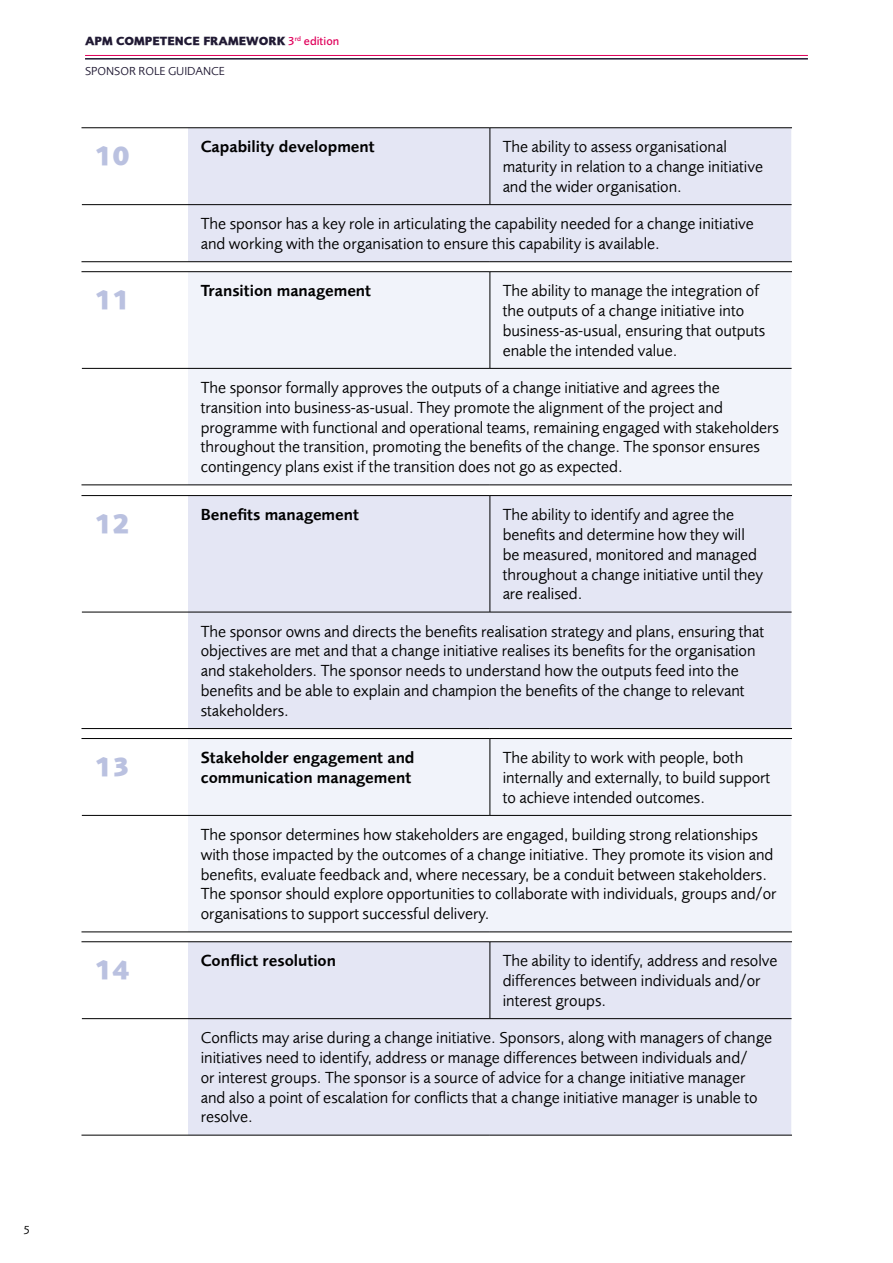
<style>
.page{position:relative;width:893px;height:1263px;background:#fff}
.page>*{position:absolute;margin:0;border:0;box-sizing:border-box;transform-origin:0 0}
.t1{font:800 27px "Foundry Sans";color:#bac1e0}
.t2{font:16.5px/19.8px "Foundry Sans";color:#000}
.t3{font:600 16.5px/19.8px "Foundry Sans";color:#000}
.t4{font:800 12px "Foundry Sans";color:#211a34}
.t5{font:12px "Foundry Sans";color:#211a34}
.t6{font:12px "Foundry Sans";color:#000}
.s1{font-weight:500;color:#e0005b}
</style>
<div class="page">
<hr style="left:85px;top:58px;width:723px;height:2px;background:#211a34">
<hr style="left:85px;top:55px;width:723px;height:1px;background:#e0005b">
<svg style="left:82px;top:128px;width:106px;height:78px"></svg>
<div style="left:188px;top:128px;width:604px;height:133px;background:#e4e6f4"></div>
<hr style="left:490px;top:128px;width:1px;height:76px;background:#000">
<hr style="left:188px;top:204px;width:302px;height:1px;background:#000">
<hr style="left:490px;top:204px;width:302px;height:1px;background:#000">
<hr style="left:81px;top:127px;width:107px;height:1px;background:#000">
<hr style="left:188px;top:127px;width:302px;height:1px;background:#000">
<hr style="left:490px;top:127px;width:302px;height:1px;background:#000">
<hr style="left:81px;top:261px;width:107px;height:1px;background:#000">
<hr style="left:188px;top:261px;width:302px;height:1px;background:#000">
<hr style="left:490px;top:261px;width:302px;height:1px;background:#000">
<hr style="left:82px;top:204px;width:106px;height:1px;background:#000">
<div style="left:188px;top:272px;width:604px;height:213px;background:#f1f3fa"></div>
<hr style="left:490px;top:272px;width:1px;height:96px;background:#000">
<hr style="left:81px;top:271px;width:107px;height:1px;background:#000">
<hr style="left:188px;top:271px;width:302px;height:1px;background:#000">
<hr style="left:490px;top:271px;width:302px;height:1px;background:#000">
<hr style="left:82px;top:368px;width:106px;height:1px;background:#000">
<hr style="left:188px;top:368px;width:302px;height:1px;background:#000">
<hr style="left:490px;top:368px;width:302px;height:1px;background:#000">
<hr style="left:81px;top:485px;width:107px;height:1px;background:#000">
<hr style="left:188px;top:485px;width:302px;height:1px;background:#000">
<hr style="left:490px;top:485px;width:302px;height:1px;background:#000">
<svg style="left:82px;top:496px;width:106px;height:116px"></svg>
<div style="left:188px;top:496px;width:604px;height:232px;background:#e4e6f4"></div>
<hr style="left:490px;top:496px;width:1px;height:116px;background:#000">
<hr style="left:188px;top:612px;width:302px;height:1px;background:#000">
<hr style="left:490px;top:612px;width:302px;height:1px;background:#000">
<hr style="left:81px;top:495px;width:107px;height:1px;background:#000">
<hr style="left:188px;top:495px;width:302px;height:1px;background:#000">
<hr style="left:490px;top:495px;width:302px;height:1px;background:#000">
<hr style="left:81px;top:728px;width:107px;height:1px;background:#000">
<hr style="left:188px;top:728px;width:302px;height:1px;background:#000">
<hr style="left:490px;top:728px;width:302px;height:1px;background:#000">
<hr style="left:82px;top:612px;width:106px;height:1px;background:#000">
<div style="left:188px;top:739px;width:604px;height:193px;background:#f1f3fa"></div>
<hr style="left:490px;top:739px;width:1px;height:76px;background:#000">
<hr style="left:81px;top:738px;width:107px;height:1px;background:#000">
<hr style="left:188px;top:738px;width:302px;height:1px;background:#000">
<hr style="left:490px;top:738px;width:302px;height:1px;background:#000">
<hr style="left:82px;top:815px;width:106px;height:1px;background:#000">
<hr style="left:188px;top:815px;width:302px;height:1px;background:#000">
<hr style="left:490px;top:815px;width:302px;height:1px;background:#000">
<hr style="left:81px;top:932px;width:107px;height:1px;background:#000">
<hr style="left:188px;top:932px;width:302px;height:1px;background:#000">
<hr style="left:490px;top:932px;width:302px;height:1px;background:#000">
<svg style="left:82px;top:942px;width:106px;height:193px"></svg>
<div style="left:188px;top:942px;width:604px;height:193px;background:#e4e6f4"></div>
<hr style="left:490px;top:942px;width:1px;height:76px;background:#000">
<hr style="left:188px;top:1018px;width:302px;height:1px;background:#000">
<hr style="left:490px;top:1018px;width:302px;height:1px;background:#000">
<hr style="left:81px;top:941px;width:107px;height:1px;background:#000">
<hr style="left:188px;top:941px;width:302px;height:1px;background:#000">
<hr style="left:490px;top:941px;width:302px;height:1px;background:#000">
<hr style="left:81px;top:1135px;width:107px;height:1px;background:#000">
<hr style="left:188px;top:1135px;width:302px;height:1px;background:#000">
<hr style="left:490px;top:1135px;width:302px;height:1px;background:#000">
<hr style="left:82px;top:1018px;width:106px;height:1px;background:#000">
<p class="t6" style="left:24px;top:1223px;width:8px">5</p>
<p class="t4" style="left:85px;top:34px;width:256px">APM COMPETENCE FRAMEWORK <span class="s1">3</span><sup>rd</sup> <span class="s1">edition</span></p>
<p class="t5" style="left:85px;top:64px;width:141px">SPONSOR ROLE GUIDANCE</p>
<h1 class="t1" style="left:94px;top:141px;width:37px">10</h1>
<p class="t3" style="left:201px;top:137px;width:175px">Capability development</p>
<p class="t2" style="left:503px;top:137px;width:262px">The ability to assess organisational maturity in relation to a change initiative and the wider organisation.</p>
<p class="t2" style="left:201px;top:214px;width:555px">The sponsor has a key role in articulating the capability needed for a change initiative and working with the organisation to ensure this capability is available.</p>
<h1 class="t1" style="left:94px;top:284px;width:37px">11</h1>
<p class="t3" style="left:201px;top:281px;width:172px">Transition management</p>
<p class="t2" style="left:503px;top:281px;width:264px">The ability to manage the integration of the outputs of a change initiative into business-as-usual, ensuring that outputs enable the intended value.</p>
<p class="t2" style="left:201px;top:377px;width:580px">The sponsor formally approves the outputs of a change initiative and agrees the transition into business-as-usual. They promote the alignment of the project and programme with functional and operational teams, remaining engaged with stakeholders throughout the transition, promoting the benefits of the change. The sponsor ensures contingency plans exist if the transition does not go as expected.</p>
<h1 class="t1" style="left:94px;top:508px;width:37px">12</h1>
<p class="t3" style="left:201px;top:505px;width:160px">Benefits management</p>
<p class="t2" style="left:503px;top:505px;width:262px">The ability to identify and agree the benefits and determine how they will be measured, monitored and managed throughout a change initiative until they are realised.</p>
<p class="t2" style="left:201px;top:621px;width:565px">The sponsor owns and directs the benefits realisation strategy and plans, ensuring that objectives are met and that a change initiative realises its benefits for the organisation and stakeholders. The sponsor needs to understand how the outputs feed into the benefits and be able to explain and champion the benefits of the change to relevant stakeholders.</p>
<h1 class="t1" style="left:94px;top:751px;width:37px">13</h1>
<p class="t3" style="left:201px;top:748px;width:215px">Stakeholder engagement and communication management</p>
<p class="t2" style="left:503px;top:747px;width:269px">The ability to work with people, both internally and externally, to build support to achieve intended outcomes.</p>
<p class="t2" style="left:201px;top:824px;width:577px">The sponsor determines how stakeholders are engaged, building strong relationships with those impacted by the outcomes of a change initiative. They promote its vision and benefits, evaluate feedback and, where necessary, be a conduit between stakeholders.<br>The sponsor should explore opportunities to collaborate with individuals, groups and/or organisations to support successful delivery.</p>
<h1 class="t1" style="left:94px;top:954px;width:37px">14</h1>
<p class="t3" style="left:201px;top:951px;width:137px">Conflict resolution</p>
<p class="t2" style="left:503px;top:951px;width:276px">The ability to identify, address and resolve differences between individuals and/or interest groups.</p>
<p class="t2" style="left:201px;top:1028px;width:573px">Conflicts may arise during a change initiative. Sponsors, along with managers of change initiatives need to identify, address or manage differences between individuals and/<br>or interest groups. The sponsor is a source of advice for a change initiative manager and also a point of escalation for conflicts that a change initiative manager is unable to resolve.</p>
</div>
